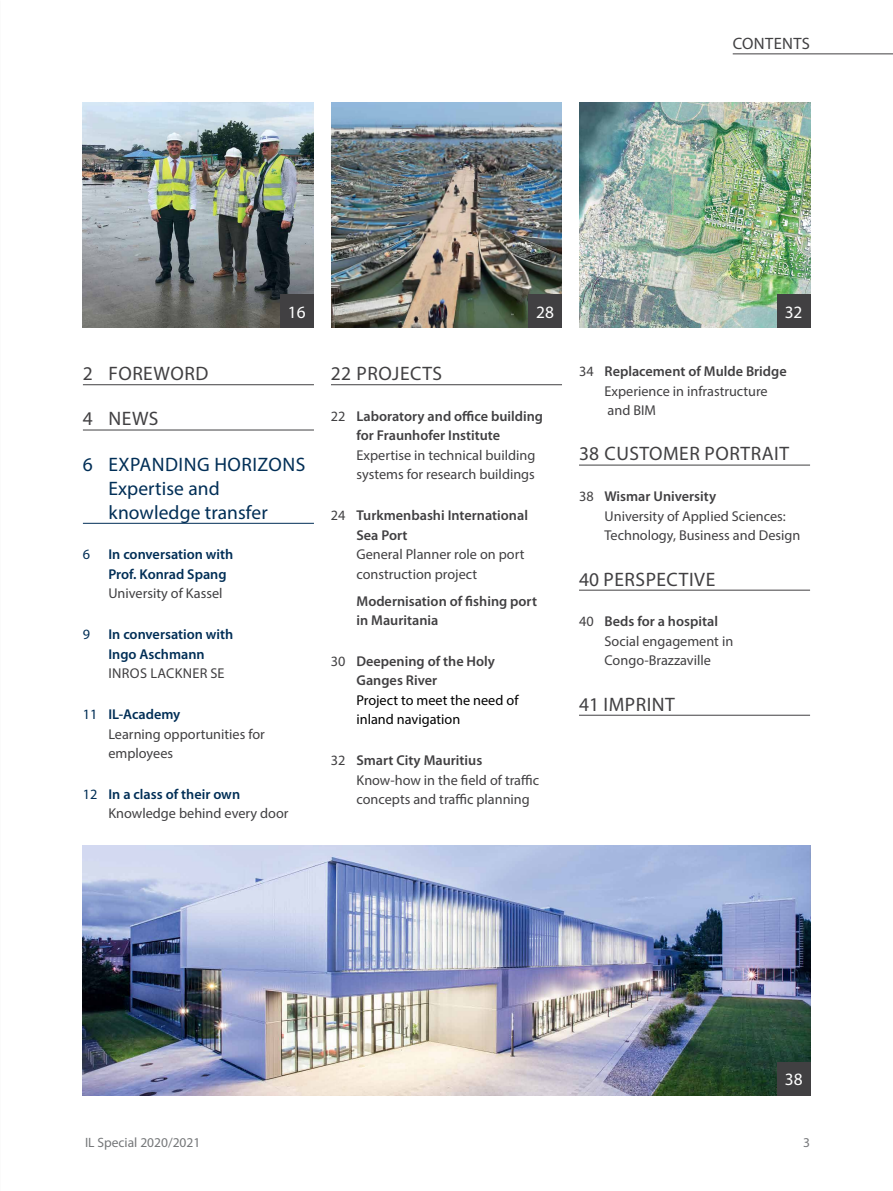
<style>
.page{position:relative;width:893px;height:1191px;background:#fff}
.page>*{position:absolute;margin:0;border:0;box-sizing:border-box;transform-origin:0 0}
.t1{font:19.5px "Myriad Pro";letter-spacing:.025em;color:#414042}
.t2{font:19.5px/24px "Myriad Pro";letter-spacing:.005em;color:#002e56}
.t3{font:17.4px "Myriad Pro";color:#fff}
.t4{font:16.5px "Myriad Pro";letter-spacing:.02em;color:#414042}
.t5{font:14.25px/19.5px "Myriad Pro";color:#414042}
.t6{font:600 14.25px/19.5px "Myriad Pro";color:#414042}
.t7{font:600 14.25px/19.5px "Myriad Pro";color:#002e56}
.t8{font:14.25px/19.5px "Myriad Pro";color:#000}
.t9{font:14.25px "Myriad Pro";letter-spacing:.02em;color:#414042}
.t10{font:14.25px "Myriad Pro";color:#002e56}
.t11{font:13.5px "Myriad Pro";color:#757779}
.t12{font:13.5px "Myriad Pro";color:#77787b}
.s1{color:#002e56}
.s2{font-weight:600;color:#002e56}
.s3{font-weight:400}
.s4{font-weight:600}
</style>
<div class="page">
<img style="left:83px;top:102px;width:230px;height:225px">
<div style="left:280px;top:294px;width:33px;height:33px;background:#414042"></div>
<img style="left:331px;top:102px;width:231px;height:225px">
<img style="left:83px;top:845px;width:727px;height:250px">
<div style="left:528px;top:294px;width:33px;height:33px;background:#414042"></div>
<div style="left:777px;top:1062px;width:33px;height:33px;background:#414042"></div>
<img style="left:580px;top:102px;width:230px;height:225px">
<div style="left:777px;top:295px;width:33px;height:33px;background:#414042"></div>
<hr style="left:83px;top:384px;width:231px;height:1px;background:#414042">
<hr style="left:83px;top:429px;width:231px;height:1px;background:#414042">
<hr style="left:83px;top:523px;width:231px;height:1px;background:#002e56">
<hr style="left:331px;top:384px;width:231px;height:1px;background:#414042">
<hr style="left:579px;top:465px;width:231px;height:1px;background:#414042">
<hr style="left:579px;top:590px;width:231px;height:1px;background:#414042">
<hr style="left:579px;top:715px;width:231px;height:1px;background:#414042">
<hr style="left:733px;top:53px;width:160px;height:1px;background:#414042">
<p class="t4" style="left:733px;top:34px;width:79px">CONTENTS</p>
<p class="t3" style="left:288px;top:301px;width:19px">16</p>
<p class="t3" style="left:536px;top:301px;width:19px">28</p>
<h1 class="t1" style="left:83px;top:361px;width:127px">2 FOREWORD</h1>
<h1 class="t1" style="left:83px;top:407px;width:77px">4 NEWS</h1>
<h1 class="t2" style="left:108px;top:452px;width:198px;text-indent:-26px">6 EXPANDING HORIZONS<br>Expertise and knowledge transfer</h1>
<p class="t10" style="left:83px;top:546px;width:9px">6</p>
<p class="t7" style="left:108px;top:544px;width:127px">In conversation with<br>Prof. Konrad Spang</p>
<p class="t5" style="left:108px;top:583px;width:116px">University of Kassel</p>
<p class="t10" style="left:83px;top:625px;width:9px">9</p>
<p class="t7" style="left:108px;top:624px;width:127px">In conversation with<br>Ingo Aschmann</p>
<p class="t9" style="left:109px;top:664px;width:117px">INROS LACKNER SE</p>
<p class="t5" style="left:108px;top:704px;width:158px;text-indent:-26px"><span class="s1">11</span> <span class="s2">IL-Academy<br></span>Learning opportunities for employees</p>
<p class="t5" style="left:108px;top:784px;width:182px;text-indent:-26px"><span class="s1">12</span> <span class="s2">In a class of their own<br></span>Knowledge behind every door</p>
<h1 class="t1" style="left:331px;top:361px;width:113px">22 PROJECTS</h1>
<p class="t6" style="left:356px;top:406px;width:188px;text-indent:-26px"><span class="s3">22</span> Laboratory and office building for Fraunhofer Institute</p>
<p class="t5" style="left:356px;top:445px;width:180px">Expertise in technical building systems for research buildings</p>
<p class="t6" style="left:356px;top:505px;width:173px;text-indent:-26px"><span class="s3">24</span> Turkmenbashi International<br>Sea Port</p>
<p class="t5" style="left:356px;top:544px;width:169px">General Planner role on port construction project</p>
<p class="t6" style="left:356px;top:591px;width:182px">Modernisation of fishing port in Mauritania</p>
<p class="t6" style="left:356px;top:651px;width:140px;text-indent:-26px"><span class="s3">30</span> Deepening of the Holy<br>Ganges River</p>
<p class="t8" style="left:356px;top:690px;width:163px">Project to meet the need of inland navigation</p>
<p class="t5" style="left:356px;top:750px;width:184px;text-indent:-26px">32 <span class="s4">Smart City Mauritius<br></span>Know-how in the field of traffic concepts and traffic planning</p>
<p class="t3" style="left:785px;top:301px;width:19px">32</p>
<p class="t5" style="left:604px;top:361px;width:184px;text-indent:-26px">34 <span class="s4">Replacement of Mulde Bridge<br></span>Experience in infrastructure and BIM</p>
<h1 class="t1" style="left:579px;top:442px;width:211px">38 CUSTOMER PORTRAIT</h1>
<p class="t5" style="left:604px;top:486px;width:197px;text-indent:-26px">38 <span class="s4">Wismar University<br></span>University of Applied Sciences:<br>Technology, Business and Design</p>
<h1 class="t1" style="left:579px;top:567px;width:138px">40 PERSPECTIVE</h1>
<p class="t5" style="left:604px;top:611px;width:130px;text-indent:-26px">40 <span class="s4">Beds for a hospital<br></span>Social engagement in<br>Congo-Brazzaville</p>
<h1 class="t1" style="left:579px;top:692px;width:97px">41 IMPRINT</h1>
<p class="t3" style="left:785px;top:1068px;width:19px">38</p>
<p class="t11" style="left:85px;top:1134px;width:117px">IL Special 2020/2021</p>
<p class="t12" style="left:803px;top:1134px;width:8px">3</p>
</div>
